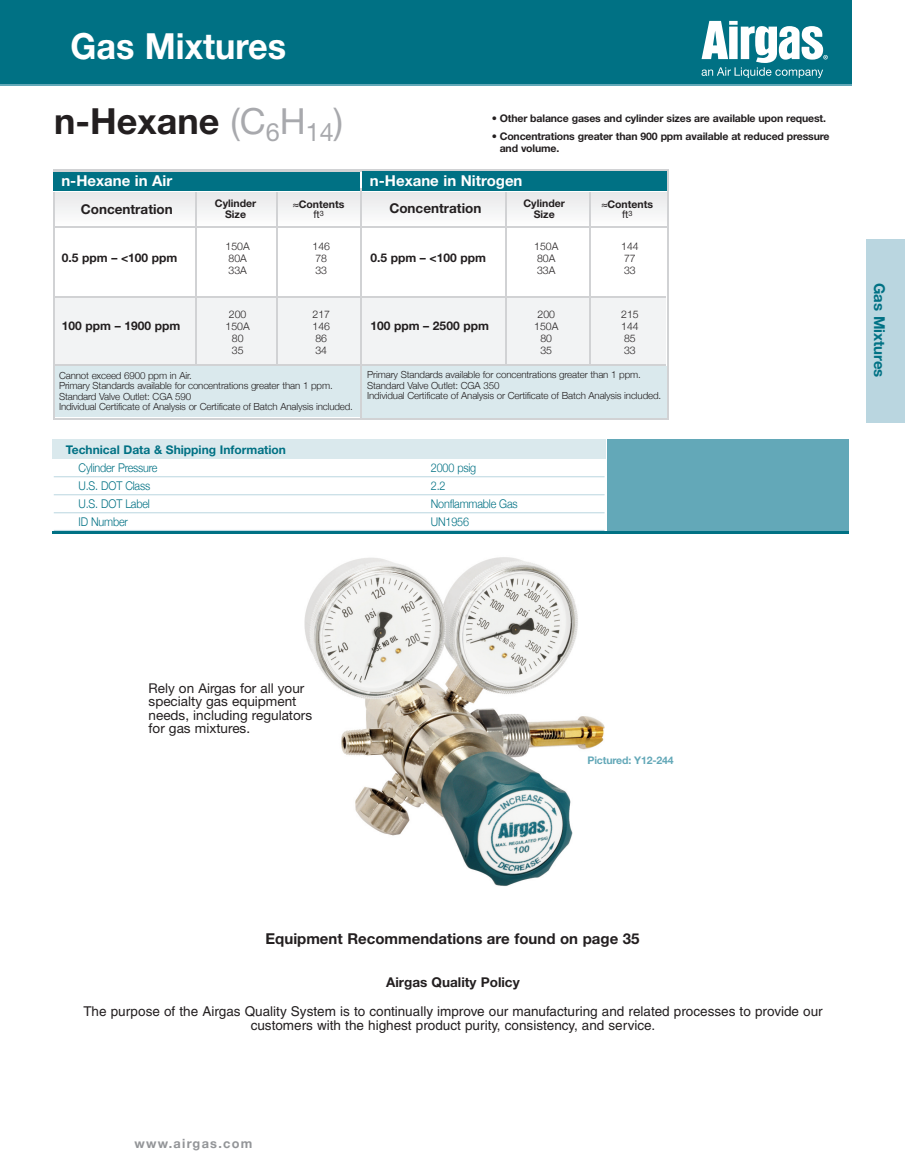
<style>
.page{position:relative;width:905px;height:1175px;background:#fff}
.page>*{position:absolute;margin:0;border:0;box-sizing:border-box;transform-origin:0 0}
.t1{font:700 36px "Helvetica Neue";color:#231f20}
.t2{font:700 36px "Helvetica Neue";color:#fff;scale:.95 1}
.t3{font:700 15px "Helvetica Neue";color:#231f20}
.t4{font:700 15px "Helvetica Neue";color:#fff}
.t5{font:700 15px "Helvetica Neue";color:#007184}
.t6{font:13.5px/13.5px "Helvetica";color:#231f20;text-align:center}
.t7{font:13.5px/13.5px "Helvetica Neue";color:#231f20}
.t8{font:700 13.5px "Helvetica Neue";color:#231f20}
.t9{font:700 12.75px "Helvetica Neue";letter-spacing:.1em;color:#939598}
.t10{font:300 12px "Helvetica Neue";letter-spacing:-.015em;color:#007184;scale:.9 1}
.t11{font:700 12px "Helvetica Neue";color:#231f20}
.t12{font:700 12px "Helvetica Neue";color:#007184}
.t13{font:700 10.5px/9.8px "Helvetica Neue";letter-spacing:-.015em;color:#231f20;text-align:center}
.t14{font:300 10.5px "Helvetica Neue";color:#231f20}
.t15{font:700 10.5px "Helvetica Neue";letter-spacing:-.015em;color:#63a8b8}
.t16{font:300 9.75px/10.5px "Helvetica Neue";letter-spacing:-.015em;color:#231f20}
.s1{font-weight:400;color:#a8a9ad}
.s2{font-weight:400}
</style>
<div class="page">
<hr style="left:0;top:83px;width:851px;height:3px;background:#63a8b8">
<div style="left:0;top:0;width:851px;height:83px;background:#007184"></div>
<div style="left:362px;top:366px;width:306px;height:52px;background:#dae9ed"></div>
<div style="left:54px;top:367px;width:306px;height:50px;background:#dae9ed"></div>
<img style="left:304px;top:557px;width:301px;height:329px">
<hr style="left:54px;top:476px;width:550px;height:1px;background:#bad6e0">
<hr style="left:54px;top:494px;width:550px;height:1px;background:#bad6e0">
<hr style="left:54px;top:512px;width:550px;height:1px;background:#bad6e0">
<hr style="left:54px;top:530px;width:550px;height:1px;background:#bad6e0">
<div style="left:607px;top:439px;width:242px;height:92px;background:#63a8b8"></div>
<hr style="left:52px;top:531px;width:797px;height:3px;background:#007184">
<div style="left:52px;top:439px;width:554px;height:19px;background:#dae9ed"></div>
<div style="left:54px;top:297px;width:612px;height:68px;background:#f2f3f4"></div>
<div style="left:54px;top:192px;width:613px;height:33px;background:#f2f3f4"></div>
<hr style="left:54px;top:226px;width:612px;height:2px;background:#d1d2d4">
<div style="left:54px;top:172px;width:306px;height:19px;background:#007184"></div>
<hr style="left:54px;top:192px;width:1px;height:36px;background:#d1d2d4">
<hr style="left:589px;top:192px;width:2px;height:174px;background:#d1d2d4">
<hr style="left:505px;top:192px;width:2px;height:174px;background:#d1d2d4">
<hr style="left:360px;top:188px;width:1px;height:230px;background:#d1d2d4">
<hr style="left:276px;top:192px;width:1px;height:174px;background:#d1d2d4">
<hr style="left:195px;top:192px;width:2px;height:174px;background:#d1d2d4">
<hr style="left:54px;top:169px;width:615px;height:2px;background:#d1d2d4">
<hr style="left:54px;top:296px;width:612px;height:1px;background:#d1d2d4">
<hr style="left:54px;top:228px;width:1px;height:68px;background:#d1d2d4">
<hr style="left:54px;top:364px;width:612px;height:2px;background:#d1d2d4">
<hr style="left:54px;top:297px;width:1px;height:68px;background:#d1d2d4">
<hr style="left:54px;top:324px;width:1px;height:94px;background:#d1d2d4">
<div style="left:362px;top:171px;width:306px;height:20px;background:#007184"></div>
<hr style="left:54px;top:418px;width:615px;height:2px;background:#d1d2d4">
<hr style="left:667px;top:169px;width:2px;height:249px;background:#d1d2d4">
<div style="left:866px;top:239px;width:38px;height:182px;background:#bad6e0"></div>
<svg style="left:701px;top:21px;width:126px;height:57px"></svg>
<h1 class="t2" style="left:70px;top:33px;width:228px">Gas Mixtures</h1>
<h1 class="t1" style="left:54px;top:108px;width:290px">n-Hexane <span class="s1">(C</span><sub>6</sub><span class="s1">H</span><sub>14</sub><span class="s1">)</span></h1>
<p class="t13" style="left:491px;top:115px;width:336px">• Other balance gases and cylinder sizes are available upon request.</p>
<p class="t13" style="left:499px;top:131px;width:331px;line-height:12px;text-align:left;text-indent:-8px">• Concentrations greater than 900 ppm available at reduced pressure and volume.</p>
<h2 class="t4" style="left:61px;top:176px;width:112px">n-Hexane in Air</h2>
<h2 class="t4" style="left:370px;top:175px;width:154px">n-Hexane in Nitrogen</h2>
<h3 class="t8" style="left:81px;top:204px;width:94px">Concentration</h3>
<p class="t13" style="left:215px;top:199px;width:43px">Cylinder</p>
<p class="t13" style="left:293px;top:201px;width:53px"><span class="s2">≈</span>Contents <span class="s2">ft</span><sup>3</sup></p>
<p class="t13" style="left:225px;top:210px;width:22px">Size</p>
<p class="t14" style="left:225px;top:240px;width:26px">150A</p>
<p class="t14" style="left:312px;top:240px;width:19px">146</p>
<h3 class="t8" style="left:389px;top:204px;width:94px">Concentration</h3>
<p class="t13" style="left:523px;top:199px;width:43px">Cylinder</p>
<p class="t13" style="left:601px;top:201px;width:53px"><span class="s2">≈</span>Contents <span class="s2">ft</span><sup>3</sup></p>
<p class="t13" style="left:533px;top:210px;width:22px">Size</p>
<p class="t14" style="left:534px;top:240px;width:26px">150A</p>
<p class="t14" style="left:621px;top:240px;width:19px">144</p>
<p class="t11" style="left:62px;top:254px;width:117px">0.5 ppm – &lt;100 ppm</p>
<p class="t14" style="left:228px;top:252px;width:20px">80A</p>
<p class="t14" style="left:315px;top:252px;width:13px">78</p>
<p class="t14" style="left:228px;top:264px;width:20px">33A</p>
<p class="t14" style="left:315px;top:264px;width:13px">33</p>
<p class="t11" style="left:370px;top:253px;width:117px">0.5 ppm – &lt;100 ppm</p>
<p class="t14" style="left:537px;top:252px;width:20px">80A</p>
<p class="t14" style="left:624px;top:252px;width:13px">77</p>
<p class="t14" style="left:537px;top:264px;width:20px">33A</p>
<p class="t14" style="left:624px;top:264px;width:13px">33</p>
<p class="t14" style="left:229px;top:307px;width:19px">200</p>
<p class="t14" style="left:312px;top:307px;width:19px">217</p>
<p class="t14" style="left:537px;top:307px;width:19px">200</p>
<p class="t14" style="left:621px;top:307px;width:19px">215</p>
<p class="t11" style="left:62px;top:321px;width:120px">100 ppm – 1900 ppm</p>
<p class="t14" style="left:225px;top:319px;width:26px">150A</p>
<p class="t14" style="left:312px;top:319px;width:19px">146</p>
<p class="t14" style="left:232px;top:331px;width:13px">80</p>
<p class="t14" style="left:315px;top:331px;width:13px">86</p>
<p class="t14" style="left:232px;top:343px;width:13px">35</p>
<p class="t14" style="left:315px;top:343px;width:13px">34</p>
<p class="t11" style="left:370px;top:321px;width:120px">100 ppm – 2500 ppm</p>
<p class="t14" style="left:534px;top:319px;width:26px">150A</p>
<p class="t14" style="left:621px;top:319px;width:19px">144</p>
<p class="t14" style="left:540px;top:331px;width:13px">80</p>
<p class="t14" style="left:624px;top:331px;width:13px">85</p>
<p class="t14" style="left:540px;top:343px;width:13px">35</p>
<p class="t14" style="left:624px;top:343px;width:13px">33</p>
<p class="t16" style="left:59px;top:370px;width:295px">Cannot exceed 6900 ppm in Air.<br>Primary Standards available for concentrations greater than 1 ppm.<br>Standard Valve Outlet: CGA 590<br>Individual Certificate of Analysis or Certificate of Batch Analysis included.</p>
<p class="t16" style="left:367px;top:369px;width:295px">Primary Standards available for concentrations greater than 1 ppm.<br>Standard Valve Outlet: CGA 350<br>Individual Certificate of Analysis or Certificate of Batch Analysis included.</p>
<p class="t12" style="left:66px;top:445px;width:222px">Technical Data &amp; Shipping Information</p>
<p class="t10" style="left:79px;top:460px;width:89px">Cylinder Pressure</p>
<p class="t10" style="left:431px;top:460px;width:52px">2000 psig</p>
<p class="t10" style="left:79px;top:478px;width:81px">U.S. DOT Class</p>
<p class="t10" style="left:431px;top:478px;width:18px">2.2</p>
<p class="t10" style="left:79px;top:496px;width:81px">U.S. DOT Label</p>
<p class="t10" style="left:431px;top:496px;width:98px">Nonflammable Gas</p>
<p class="t10" style="left:79px;top:514px;width:56px">ID Number</p>
<p class="t10" style="left:431px;top:514px;width:44px">UN1956</p>
<h2 class="t5" style="left:884px;top:283px;width:96px;rotate:90deg">Gas Mixtures</h2>
<h3 class="t7" style="left:148px;top:682px;width:165px">Rely on Airgas for all your specialty gas equipment needs, including regulators for gas mixtures.</h3>
<p class="t15" style="left:587px;top:756px;width:88px">Pictured: Y12-244</p>
<h2 class="t3" style="left:265px;top:933px;width:375px">Equipment Recommendations are found on page 35</h2>
<h3 class="t8" style="left:386px;top:977px;width:135px">Airgas Quality Policy</h3>
<h3 class="t6" style="left:83px;top:1005px;width:741px">The purpose of the Airgas Quality System is to continually improve our manufacturing and related processes to provide our customers with the highest product purity, consistency, and service.</h3>
<h3 class="t9" style="left:134px;top:1136px;width:119px">www.airgas.com</h3>
</div>
